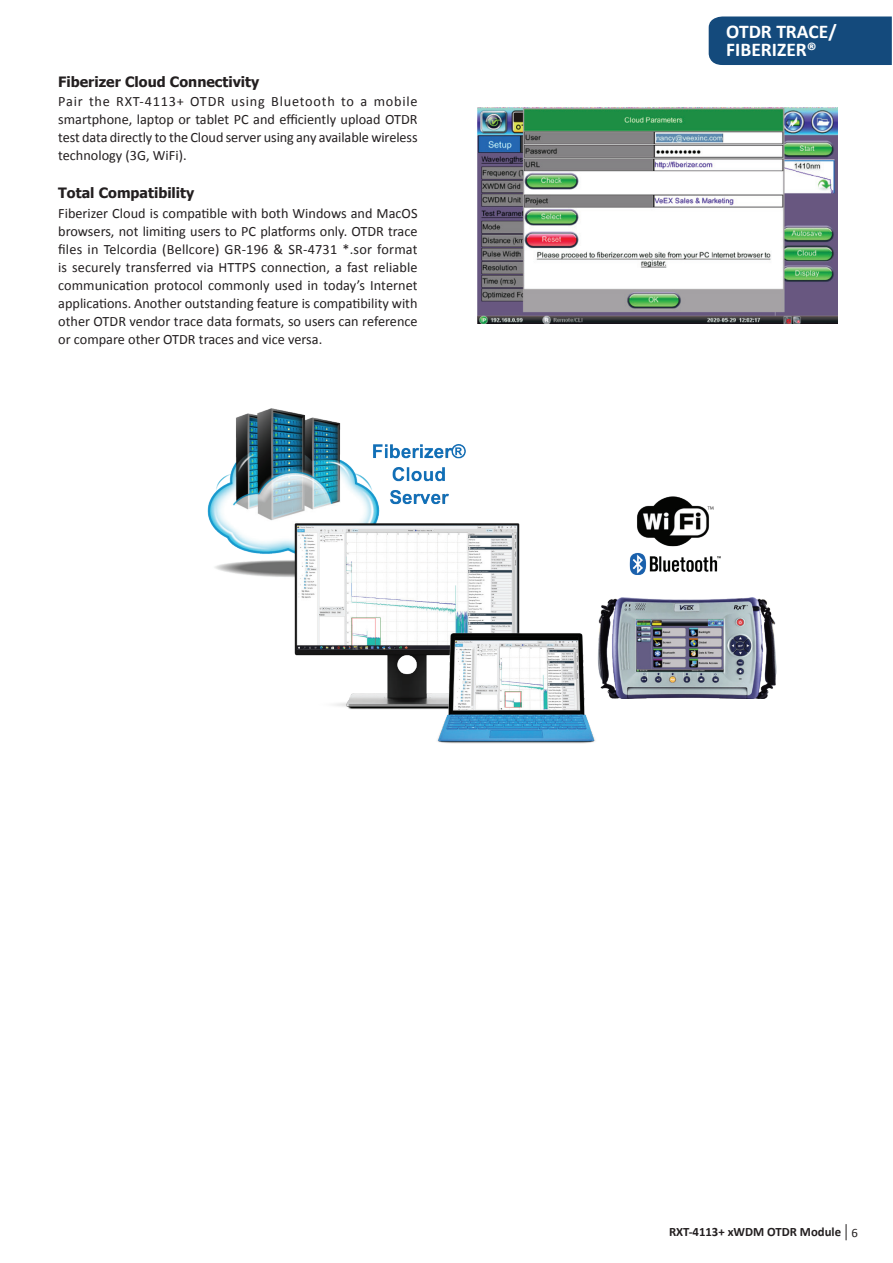
<style>
.page{position:relative;width:893px;height:1263px;background:#fff}
.page>*{position:absolute;margin:0;border:0;box-sizing:border-box;transform-origin:0 0}
.t1{font:700 19.5px/18px "Calibri";color:#fff}
.t2{font:14.25px/18px "Calibri";color:#231f20;text-align:justify}
.t3{font:700 14.25px "Tahoma";color:#231f20}
.t4{font:700 12.75px "Calibri";color:#231f20}
.s1{font-weight:400}
</style>
<div class="page">
<svg style="left:846px;top:1224px;width:1px;height:16px"></svg>
<div style="left:709px;top:17px;width:183px;height:48px;background:#144a7c"></div>
<img style="left:478px;top:108px;width:359px;height:215px">
<img style="left:207px;top:408px;width:514px;height:335px">
<div style="left:615px;top:587px;width:134px;height:153px;background:#fff"></div>
<img style="left:597px;top:597px;width:179px;height:102px">
<p class="t3" style="left:58px;top:71px;width:203px">Fiberizer Cloud Connectivity</p>
<p class="t2" style="left:58px;top:92px;width:361px">Pair the RXT-4113+ OTDR using Bluetooth to a mobile smartphone, laptop or tablet PC and efficiently upload OTDR test data directly to the Cloud server using any available wireless technology (3G, WiFi).</p>
<p class="t3" style="left:58px;top:183px;width:138px">Total Compatibility</p>
<p class="t2" style="left:58px;top:203px;width:361px">Fiberizer Cloud is compatible with both Windows and MacOS browsers, not limiting users to PC platforms only. OTDR trace files in Telcordia (Bellcore) GR-196 &amp; SR-4731 *.sor format is securely transferred via HTTPS connection, a fast reliable communication protocol commonly used in today’s Internet applications. Another outstanding feature is compatibility with other OTDR vendor trace data formats, so users can reference or compare other OTDR traces and vice versa.</p>
<h1 class="t1" style="left:726px;top:22px;width:112px">OTDR TRACE/<br>FIBERIZER®</h1>
<p class="t4" style="left:669px;top:1223px;width:190px">RXT-4113+ xWDM OTDR Module <span class="s1">6</span></p>
</div>
